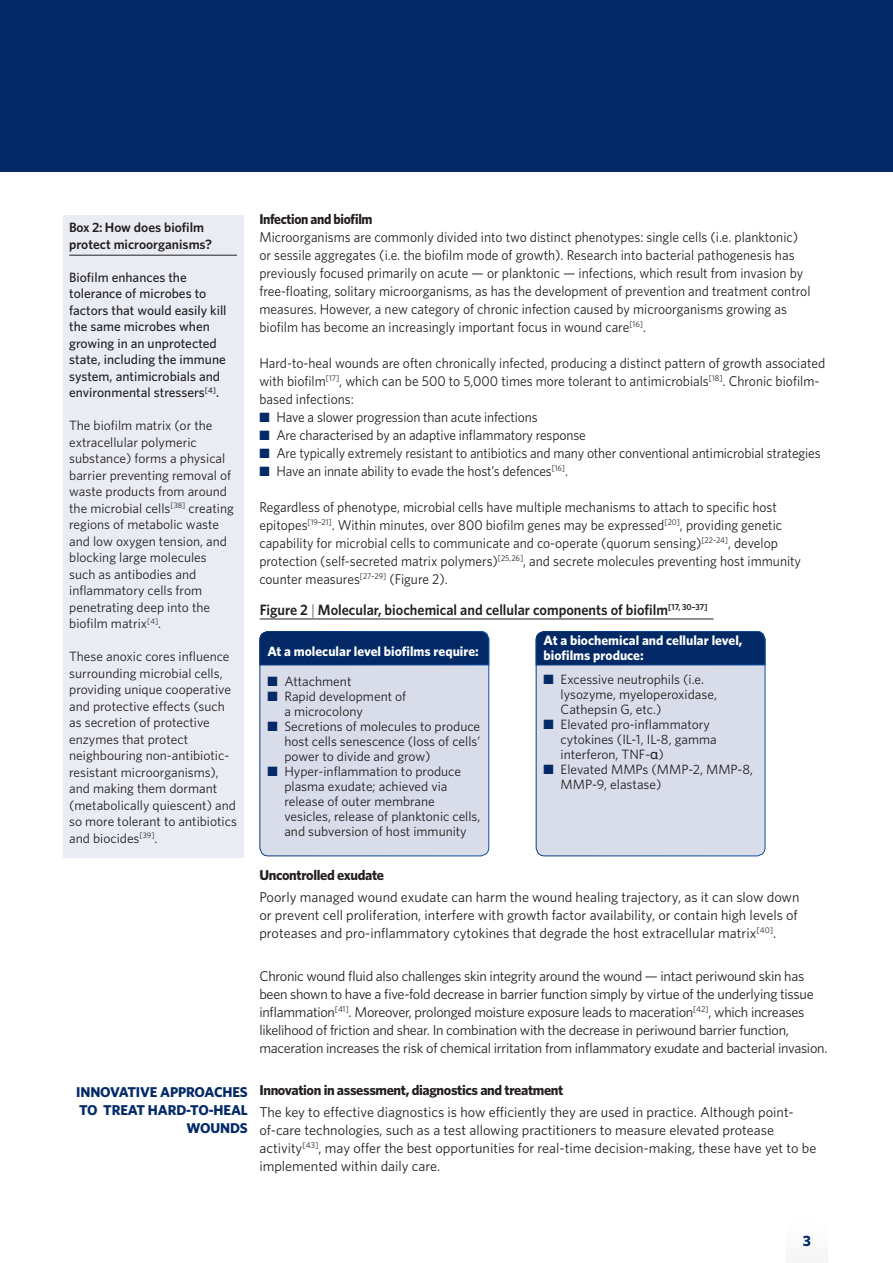
<style>
.page{position:relative;width:893px;height:1263px;background:#fff}
.page>*{position:absolute;margin:0;border:0;box-sizing:border-box;transform-origin:0 0}
.t1{font:600 15px "Whitney";color:#231f20;scale:.95 1}
.t2{font:700 15px "Whitney";color:#032a67}
.t3{font:14.25px/18px "Whitney";color:#231f20;scale:.95 1}
.t4{font:14.25px/18px "Whitney";color:#231f20;text-align:justify}
.t5{font:14.25px/18px "Whitney";letter-spacing:-.02em;color:#231f20}
.t6{font:700 14.25px "Whitney";letter-spacing:-.025em;color:#231f20}
.t7{font:700 14.25px/18px "Whitney";letter-spacing:-.01em;color:#032a67;text-align:right}
.t8{font:700 14.25px "Whitney";letter-spacing:-.025em;color:#231f20;scale:.95 1}
.t9{font:13.5px/16.5px "Whitney";color:#231f20}
.t10{font:500 13.5px/16.5px "Whitney";color:#231f20}
.t11{font:700 13.5px/15px "Whitney";color:#fff}
.t12{font:600 13.5px/16.5px "Whitney";color:#231f20}
.s1{color:#032a67}
.s2{font-weight:300}
.s3{font-family:"Helvetica"}
</style>
<div class="page">
<div style="left:0;top:0;width:893px;height:172px;background:#032a67"></div>
<hr style="left:260px;top:619px;width:453px;height:1px;background:#231f20">
<div style="left:63px;top:215px;width:180px;height:642px;background:#eaecf3"></div>
<hr style="left:69px;top:255px;width:168px;height:1px;background:#231f20">
<div style="left:260px;top:631px;width:229px;height:225px;background:#d9dce9;border-radius:9px"></div>
<div style="left:260px;top:631px;width:229px;height:225px;border:1px solid #fff;border-radius:9px"></div>
<svg style="left:259px;top:631px;width:230px;height:34px;background:#042c69"></svg>
<div style="left:536px;top:631px;width:229px;height:225px;background:#d9dce9;border-radius:9px"></div>
<div style="left:536px;top:631px;width:229px;height:225px;border:1px solid #fff;border-radius:9px"></div>
<svg style="left:536px;top:631px;width:229px;height:34px;background:#042b69"></svg>
<p class="t8" style="left:259px;top:210px;width:121px">Infection and biofilm</p>
<p class="t3" style="left:259px;top:228px;width:582px">Microorganisms are commonly divided into two distinct phenotypes: single cells (i.e. planktonic) or sessile aggregates (i.e. the biofilm mode of growth). Research into bacterial pathogenesis has previously focused primarily on acute — or planktonic — infections, which result from invasion by free-floating, solitary microorganisms, as has the development of prevention and treatment control measures. However, a new category of chronic infection caused by microorganisms growing as biofilm has become an increasingly important focus in wound care<sup>[16]</sup>.</p>
<p class="t3" style="left:259px;top:354px;width:597px">Hard-to-heal wounds are often chronically infected, producing a distinct pattern of growth associated with biofilm<sup>[17]</sup>, which can be 500 to 5,000 times more tolerant to antimicrobials<sup>[18]</sup>. Chronic biofilm&shy;based infections:</p>
<p class="t3" style="left:259px;top:408px;width:295px"><span class="s1">■</span> Have a slower progression than acute infections</p>
<p class="t3" style="left:259px;top:426px;width:345px"><span class="s1">■</span> Are characterised by an adaptive inflammatory response</p>
<p class="t3" style="left:259px;top:444px;width:592px"><span class="s1">■</span> Are typically extremely resistant to antibiotics and many other conventional antimicrobial strategies</p>
<p class="t3" style="left:259px;top:462px;width:326px"><span class="s1">■</span> Have an innate ability to evade the host’s defences<sup>[16]</sup>.</p>
<p class="t3" style="left:259px;top:498px;width:572px">Regardless of phenotype, microbial cells have multiple mechanisms to attach to specific host epitopes<sup>[19–21]</sup>. Within minutes, over 800 biofilm genes may be expressed<sup>[20]</sup>, providing genetic capability for microbial cells to communicate and co-operate (quorum sensing)<sup>[22–24]</sup>, develop protection (self-secreted matrix polymers)<sup>[25,26]</sup>, and secrete molecules preventing host immunity counter measures<sup>[27–29]</sup> (Figure 2).</p>
<p class="t12" style="left:69px;top:219px;width:144px">Box 2: How does biofilm protect microorganisms?</p>
<p class="t10" style="left:69px;top:268px;width:159px">Biofilm enhances the tolerance of microbes to factors that would easily kill the same microbes when growing in an unprotected state, including the immune system, antimicrobials and environmental stressers<sup>[4]</sup>.</p>
<p class="t9" style="left:69px;top:417px;width:166px">The biofilm matrix (or the extracellular polymeric substance) forms a physical barrier preventing removal of waste products from around the microbial cells<sup>[38]</sup> creating regions of metabolic waste and low oxygen tension, and blocking large molecules such as antibodies and inflammatory cells from penetrating deep into the biofilm matrix<sup>[4]</sup>.</p>
<p class="t9" style="left:69px;top:648px;width:169px">These anoxic cores influence surrounding microbial cells, providing unique cooperative and protective effects (such as secretion of protective enzymes that protect neighbouring non-antibiotic&shy;resistant microorganisms), and making them dormant (metabolically quiescent) and so more tolerant to antibiotics and biocides<sup>[39]</sup>.</p>
<p class="t11" style="left:267px;top:643px;width:213px">At a molecular level biofilms require:</p>
<p class="t1" style="left:260px;top:600px;width:473px">Figure 2 <span class="s2">|</span> Molecular, biochemical and cellular components of biofilm<sup>[17,</sup> <sup>30–37]</sup></p>
<p class="t11" style="left:544px;top:633px;width:200px">At a biochemical and cellular level, biofilms produce:</p>
<p class="t9" style="left:561px;top:672px;width:158px;line-height:15px;text-indent:-17px"><span class="s1">■</span> Excessive neutrophils (i.e. lysozyme, myeloperoxidase,<br>Cathepsin G, etc.)</p>
<p class="t9" style="left:561px;top:717px;width:158px;line-height:15px;text-indent:-17px"><span class="s1">■</span> Elevated pro-inflammatory cytokines (IL-1, IL-8, gamma interferon, TNF-<span class="s3">α</span>)</p>
<p class="t9" style="left:561px;top:762px;width:194px;line-height:15px;text-indent:-17px"><span class="s1">■</span> Elevated MMPs (MMP-2, MMP-8,<br>MMP-9, elastase)</p>
<p class="t9" style="left:267px;top:672px;width:86px"><span class="s1">■</span> Attachment</p>
<p class="t9" style="left:284px;top:688px;width:123px;line-height:15px;text-indent:-17px"><span class="s1">■</span> Rapid development of a microcolony</p>
<p class="t9" style="left:284px;top:718px;width:198px;line-height:15px;text-align:justify;text-indent:-17px"><span class="s1">■</span> Secretions of molecules to produce host cells senescence (loss of cells’ power to divide and grow)</p>
<p class="t9" style="left:284px;top:763px;width:198px;line-height:15px;text-indent:-17px"><span class="s1">■</span> Hyper-inflammation to produce plasma exudate; achieved via release of outer membrane vesicles, release of planktonic cells, and subversion of host immunity</p>
<p class="t7" style="left:76px;top:1082px;width:173px">INNOVATIVE APPROACHES<br>TO TREAT HARD-TO-HEAL<br>WOUNDS</p>
<p class="t6" style="left:259px;top:867px;width:126px">Uncontrolled exudate</p>
<p class="t4" style="left:259px;top:887px;width:542px">Poorly managed wound exudate can harm the wound healing trajectory, as it can slow down or prevent cell proliferation, interfere with growth factor availability, or contain high levels of proteases and pro-inflammatory cytokines that degrade the host extracellular matrix<sup>[40]</sup>.</p>
<p class="t5" style="left:259px;top:966px;width:570px">Chronic wound fluid also challenges skin integrity around the wound — intact periwound skin has been shown to have a five-fold decrease in barrier function simply by virtue of the underlying tissue inflammation<sup>[41]</sup>. Moreover, prolonged moisture exposure leads to maceration<sup>[42]</sup>, which increases likelihood of friction and shear. In combination with the decrease in periwound barrier function, maceration increases the risk of chemical irritation from inflammatory exudate and bacterial invasion.</p>
<p class="t6" style="left:259px;top:1082px;width:305px">Innovation in assessment, diagnostics and treatment</p>
<p class="t4" style="left:259px;top:1102px;width:558px;text-align:left">The key to effective diagnostics is how efficiently they are used in practice. Although point&shy;of-care technologies, such as a test allowing practitioners to measure elevated protease activity<sup>[43]</sup>, may offer the best opportunities for real-time decision-making, these have yet to be implemented within daily care.</p>
<p class="t2" style="left:803px;top:1232px;width:10px">3</p>
</div>
